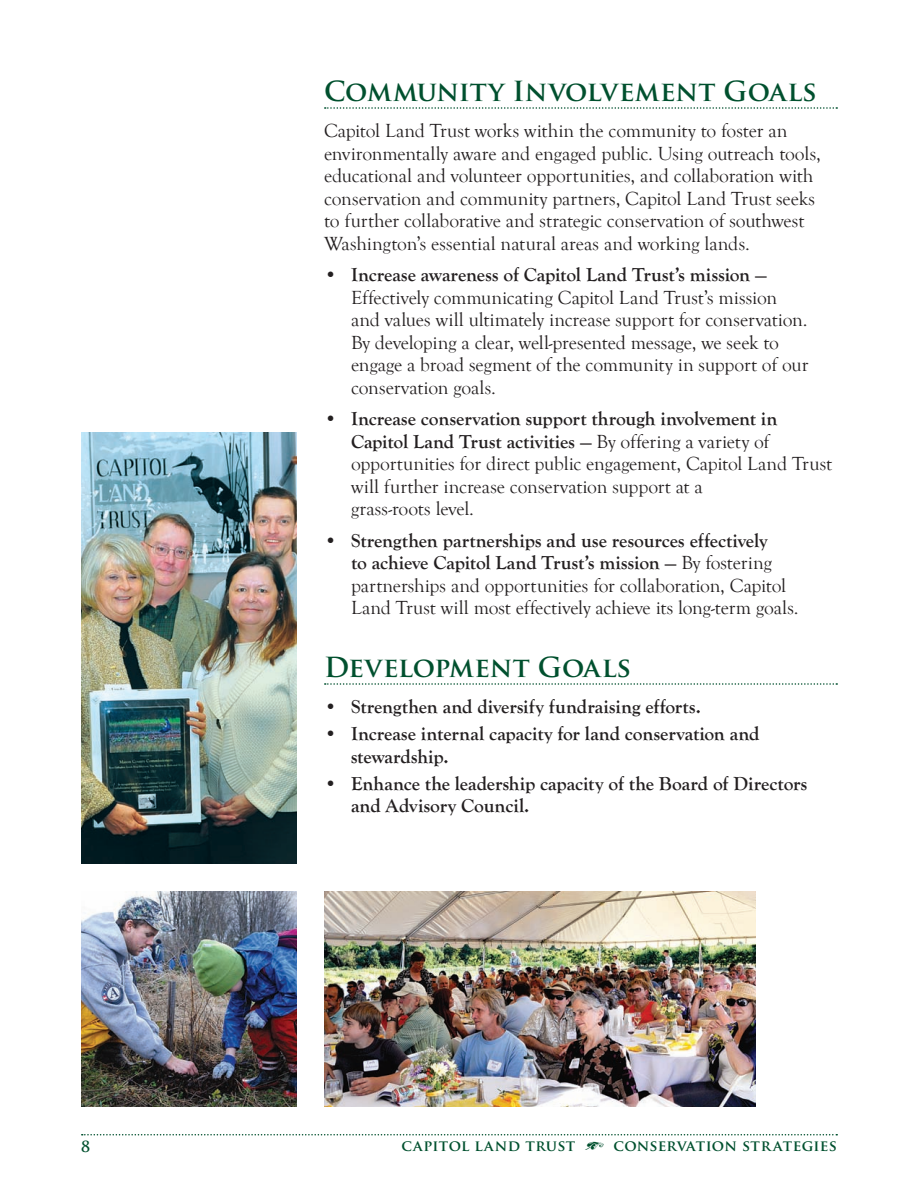
<style>
.page{position:relative;width:918px;height:1188px;background:#fff}
.page>*{position:absolute;margin:0;border:0;box-sizing:border-box;transform-origin:0 0}
.Mid-heading{font:700 27px "Trajan Pro";color:#00502e}
.Main_body{font:19.5px/22.5px "Goudy Old Style T";letter-spacing:-.005em;color:#231f20}
.Small-heading{font:19.5px/22.5px "Goudy Old Style T";letter-spacing:-.005em;color:#231f20}
.Main_body-2{font:700 19.5px/22.5px "Goudy Old Style T";color:#231f20}
.t1{font:700 15px "Trajan Pro";letter-spacing:.02em;color:#00502e}
.s1{font-weight:700}
.s2{font-family:"Type Embellishments One Let Plain";font-weight:400}
</style>
<div class="page">
<svg style="left:82px;top:1134px;width:755px;height:2px"></svg>
<svg style="left:325px;top:107px;width:512px;height:2px"></svg>
<svg style="left:325px;top:683px;width:512px;height:2px"></svg>
<img style="left:81px;top:432px;width:216px;height:432px">
<img style="left:324px;top:891px;width:432px;height:216px">
<img style="left:81px;top:891px;width:216px;height:216px">
<p class="t1" style="left:81px;top:1137px;width:10px">8</p>
<p class="Mid-heading" style="left:324px;top:75px;width:494px">Community Involvement Goals</p>
<p class="Main_body" style="left:324px;top:120px;width:498px">Capitol Land Trust works within the community to foster an environmentally aware and engaged public. Using outreach tools, educational and volunteer opportunities, and collaboration with conservation and community partners, Capitol Land Trust seeks to further collaborative and strategic conservation of southwest Washington’s essential natural areas and working lands.</p>
<p class="Small-heading" style="left:351px;top:264px;width:459px;text-indent:-27px"><span class="s1">• Increase awareness of Capitol Land Trust’s mission</span> — Effectively communicating Capitol Land Trust’s mission and values will ultimately increase support for conservation.<br>By developing a clear, well-presented message, we seek to engage a broad segment of the community in support of our conservation goals.</p>
<p class="Main_body" style="left:351px;top:408px;width:483px;text-indent:-27px"><span class="s1">• Increase conservation support through involvement in Capitol Land Trust activities</span> — By offering a variety of opportunities for direct public engagement, Capitol Land Trust will further increase conservation support at a<br>grass-roots level.</p>
<p class="Main_body" style="left:351px;top:530px;width:449px;text-indent:-27px"><span class="s1">• Strengthen partnerships and use resources effectively<br>to achieve Capitol Land Trust’s mission</span> — By fostering partnerships and opportunities for collaboration, Capitol Land Trust will most effectively achieve its long-term goals.</p>
<p class="Mid-heading" style="left:324px;top:651px;width:309px">Development Goals</p>
<p class="Main_body-2" style="left:324px;top:696px;width:378px">• Strengthen and diversify fundraising efforts.</p>
<p class="Main_body-2" style="left:351px;top:723px;width:410px;text-indent:-27px">• Increase internal capacity for land conservation and stewardship.</p>
<p class="Main_body-2" style="left:351px;top:772px;width:458px;text-indent:-27px">• Enhance the leadership capacity of the Board of Directors and Advisory Council.</p>
<p class="t1" style="left:401px;top:1136px;width:437px">capitol land trust <span class="s2">+</span> conservation strategies</p>
</div>
